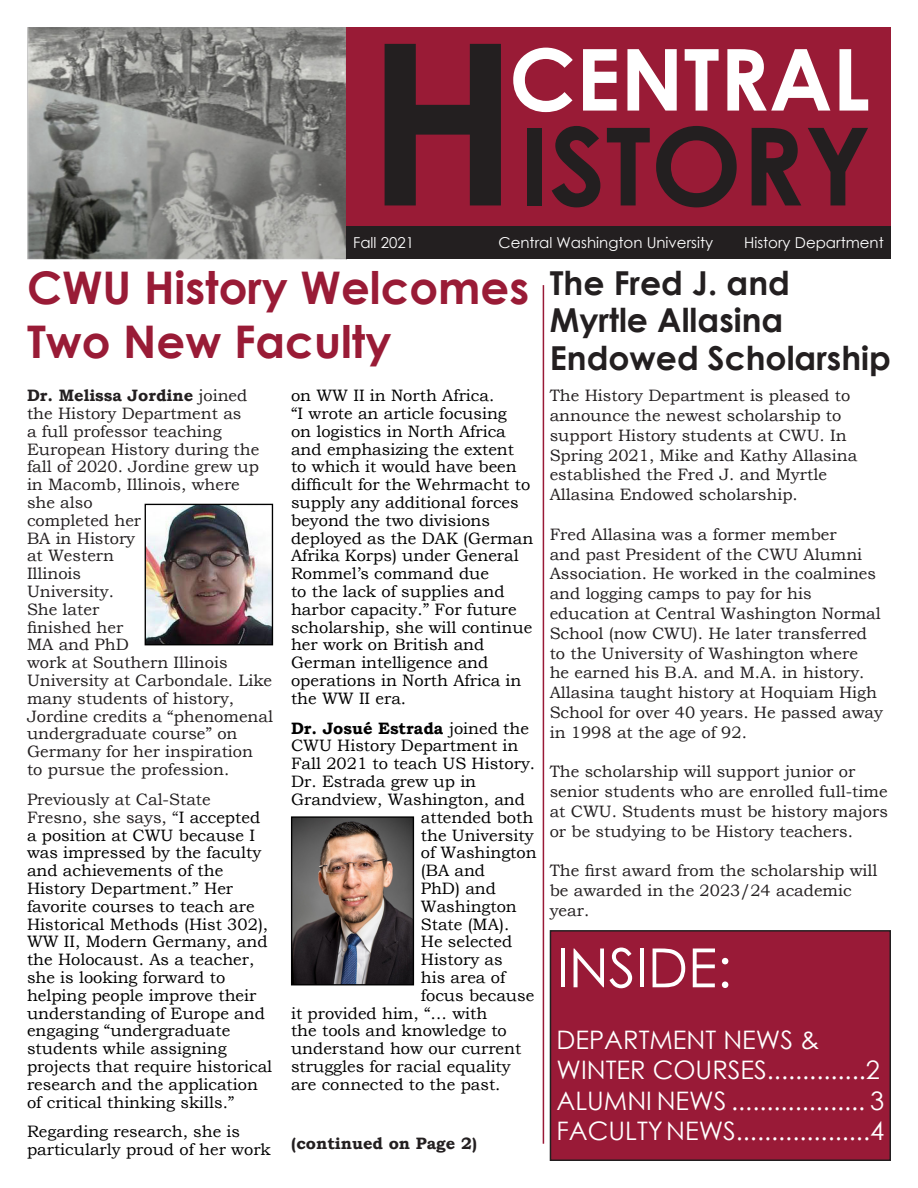
<style>
.page{position:relative;width:918px;height:1188px;background:#fff}
.page>*{position:absolute;margin:0;border:0;box-sizing:border-box;transform-origin:0 0}
.t1{font:700 108px "Century Gothic";color:#231f20}
.t2{font:700 85.5px "Century Gothic";color:#fff}
.t3{font:54px "Century Gothic";color:#fff}
.t4{font:700 45px/54px "Century Gothic";color:#991b36}
.t5{font:700 33px "Century Gothic";color:#231f20}
.t6{font:25.5px "Century Gothic";color:#fff}
.t7{font:16.5px/17.9px "Bookman Old Style";color:#000}
.t8{font:16.5px/17.9px "Bookman Old Style";color:#231f20}
.t9{font:700 16.5px "Bookman Old Style";color:#000}
.t10{font:700 16.5px "Bookman Old Style";color:#231f20}
.t11{font:15px "Century Gothic";color:#fff}
.s1{font-size:225px}
.s2{font-weight:700}
.s3{color:#231f20}
.s4{font-weight:400}
</style>
<div class="page">
<img style="left:27px;top:27px;width:320px;height:232px">
<div style="left:347px;top:222px;width:544px;height:37px;background:#231f20"></div>
<div style="left:347px;top:27px;width:544px;height:198px;background:#991b36"></div>
<hr style="left:543px;top:285px;width:1px;height:859px;background:#991a37">
<div style="left:550px;top:931px;width:340px;height:229px;background:#991a37"></div>
<div style="left:550px;top:930px;width:341px;height:231px;border:2px solid #231f20"></div>
<img style="left:147px;top:506px;width:124px;height:137px">
<div style="left:145px;top:504px;width:128px;height:141px;border:1px solid #000"></div>
<img style="left:293px;top:818px;width:119px;height:165px">
<div style="left:291px;top:816px;width:123px;height:169px;border:1px solid #000"></div>
<p class="t1" style="left:366px;top:84px;width:507px"><span class="s1">H</span>ISTORY</p>
<p class="t2" style="left:509px;top:15px;width:362px">CENTRAL</p>
<p class="t11" style="left:353px;top:232px;width:62px">Fall 2021</p>
<p class="t11" style="left:499px;top:232px;width:216px">Central Washington University</p>
<p class="t11" style="left:744px;top:232px;width:141px">History Department</p>
<p class="t4" style="left:27px;top:258px;width:504px">CWU History Welcomes<br>Two New Faculty</p>
<p class="t5" style="left:550px;top:258px;width:242px">The Fred J. and</p>
<p class="t5" style="left:550px;top:295px;width:235px">Myrtle Allasina</p>
<p class="t5" style="left:550px;top:333px;width:343px">Endowed Scholarship</p>
<p class="t8" style="left:550px;top:386px;width:309px;line-height:19.8px">The History Department is pleased to announce the newest scholarship to support History students at CWU. In Spring 2021, Mike and Kathy Allasina established the Fred J. and Myrtle Allasina Endowed scholarship.</p>
<p class="t8" style="left:550px;top:524px;width:335px;line-height:19.8px">Fred Allasina was a former member<br>and past President of the CWU Alumni Association. He worked in the coalmines and logging camps to pay for his education at Central Washington Normal School (now CWU). He later transferred to the University of Washington where<br>he earned his B.A. and M.A. in history.<br>Allasina taught history at Hoquiam High School for over 40 years. He passed away in 1998 at the age of 92.</p>
<p class="t8" style="left:550px;top:762px;width:340px;line-height:19.8px">The scholarship will support junior or senior students who are enrolled full-time at CWU. Students must be history majors or be studying to be History teachers.</p>
<p class="t8" style="left:550px;top:861px;width:329px;line-height:19.8px">The first award from the scholarship will be awarded in the 2023/24 academic year.</p>
<p class="t8" style="left:27px;top:387px;width:248px"><span class="s2">Dr. Melissa Jordine</span> joined the History Department as<br>a full professor teaching<br>European History during the fall of 2020. Jordine grew up in Macomb, Illinois, where<br>she also<br>completed her<br>BA in History<br>at Western<br>Illinois<br>University.<br>She later<br>finished her<br>MA and PhD<br>work at Southern Illinois<br>University at Carbondale. Like many students of history,<br>Jordine credits a “phenomenal undergraduate course” on<br>Germany for her inspiration<br>to pursue the profession.</p>
<p class="t7" style="left:27px;top:790px;width:247px"><span class="s3">Previously at Cal-State<br>Fresno, she says, “</span>I accepted a position at CWU because I was impressed by the faculty and achievements of the<br>History Department.” Her favorite courses to teach are<br>Historical Methods (Hist 302),<br>WW II, Modern Germany, and the Holocaust. As a teacher, she is looking forward to helping people improve their understanding of Europe and engaging “undergraduate students while assigning projects that require historical research and the application of critical thinking skills.”</p>
<p class="t7" style="left:27px;top:1123px;width:245px">Regarding research, she is particularly proud of her work</p>
<p class="t7" style="left:291px;top:387px;width:244px">on WW II in North Africa.<br>“I wrote an article focusing<br>on logistics in North Africa and emphasizing the extent to which it would have been difficult for the Wehrmacht to supply any additional forces beyond the two divisions deployed as the DAK (German<br>Afrika Korps) under General<br>Rommel’s command due<br>to the lack of supplies and harbor capacity.” For future scholarship, she will continue her work on British and<br>German intelligence and operations in North Africa in the WW II era.</p>
<p class="t9" style="left:291px;top:716px;width:239px">Dr. Josué Estrada <span class="s4">joined the</span></p>
<p class="t7" style="left:291px;top:737px;width:229px">CWU History Department in</p>
<p class="t7" style="left:291px;top:755px;width:246px">Fall 2021 to teach US History.</p>
<p class="t7" style="left:291px;top:773px;width:187px">Dr. Estrada grew up in</p>
<p class="t7" style="left:291px;top:790px;width:235px">Grandview, Washington, and</p>
<p class="t7" style="left:421px;top:808px;width:114px">attended both</p>
<p class="t7" style="left:421px;top:826px;width:114px">the University</p>
<p class="t7" style="left:421px;top:844px;width:117px">of Washington</p>
<p class="t7" style="left:421px;top:862px;width:66px">(BA and</p>
<p class="t7" style="left:421px;top:879px;width:77px">PhD) and</p>
<p class="t7" style="left:421px;top:897px;width:98px">Washington</p>
<p class="t7" style="left:421px;top:915px;width:90px">State (MA).</p>
<p class="t7" style="left:421px;top:933px;width:93px">He selected</p>
<p class="t7" style="left:421px;top:951px;width:83px">History as</p>
<p class="t7" style="left:421px;top:968px;width:86px">his area of</p>
<p class="t7" style="left:421px;top:986px;width:115px">focus because</p>
<p class="t7" style="left:291px;top:1004px;width:198px">it provided him, “… with</p>
<p class="t7" style="left:291px;top:1022px;width:217px">the tools and knowledge to</p>
<p class="t7" style="left:291px;top:1040px;width:232px">understand how our current</p>
<p class="t7" style="left:291px;top:1058px;width:221px">struggles for racial equality</p>
<p class="t7" style="left:291px;top:1075px;width:211px">are connected to the past.</p>
<p class="t3" style="left:557px;top:930px;width:177px">INSIDE:</p>
<p class="t6" style="left:557px;top:1021px;width:264px">DEPARTMENT NEWS &amp;</p>
<p class="t6" style="left:557px;top:1052px;width:325px">WINTER COURSES..............2</p>
<p class="t6" style="left:557px;top:1083px;width:329px">ALUMNI NEWS ................... 3</p>
<p class="t6" style="left:557px;top:1113px;width:329px">FACULTY NEWS...................4</p>
<p class="t10" style="left:291px;top:1132px;width:188px">(continued on Page 2)</p>
</div>
